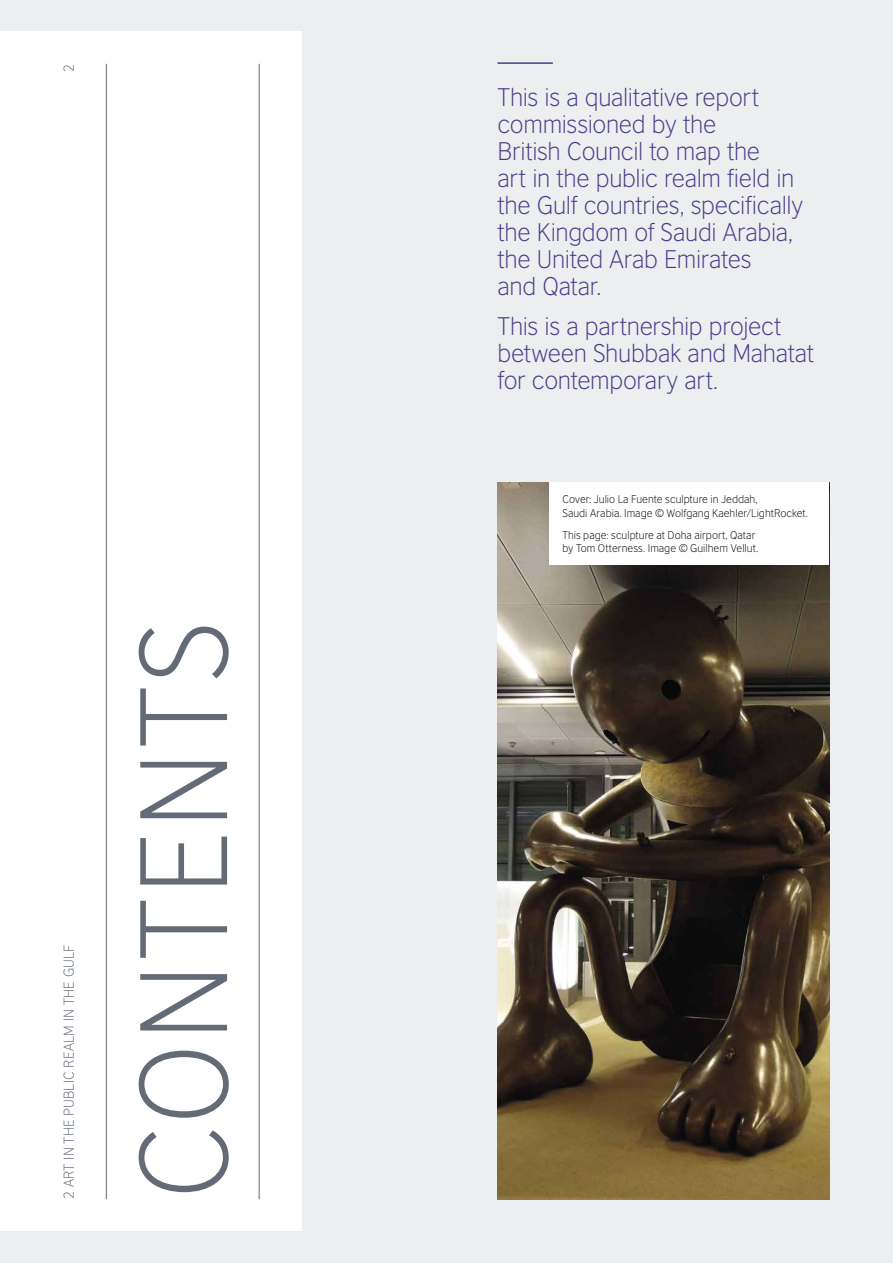
<style>
.page{position:relative;width:893px;height:1263px;background:#eceeef}
.page>*{position:absolute;margin:0;border:0;box-sizing:border-box;transform-origin:0 0}
.t1{font:300 117px "British Council Sans";letter-spacing:.03em;color:#636c76}
.t2{font:300 24px/27px "British Council Sans";letter-spacing:-.015em;color:#493a89}
.t3{font:300 13.5px "British Council Sans";letter-spacing:.01em;color:#636c76}
.t4{font:300 10.5px/13.5px "British Council Sans";color:#000}
</style>
<div class="page">
<div style="left:0;top:32px;width:302px;height:1199px;background:#fff"></div>
<hr style="left:259px;top:64px;width:1px;height:1135px;background:#636c76">
<hr style="left:106px;top:64px;width:1px;height:1135px;background:#626c76">
<img style="left:497px;top:483px;width:332px;height:716px">
<hr style="left:497px;top:62px;width:56px;height:2px;background:#493a89">
<div style="left:550px;top:483px;width:279px;height:82px;background:#fff"></div>
<p class="t3" style="left:58px;top:72px;width:10px;rotate:-90deg">2</p>
<p class="t3" style="left:58px;top:1199px;width:256px;rotate:-90deg">2 ART IN THE PUBLIC REALM IN THE GULF</p>
<h1 class="t1" style="left:90px;top:1199px;width:580px;rotate:-90deg">CONTENTS</h1>
<p class="t2" style="left:497px;top:82px;width:307px">This is a qualitative report commissioned by the<br>British Council to map the<br>art in the public realm field in the Gulf countries, specifically the Kingdom of Saudi Arabia, the United Arab Emirates<br>and Qatar.</p>
<p class="t2" style="left:497px;top:311px;width:318px">This is a partnership project between Shubbak and Mahatat for contemporary art.</p>
<p class="t4" style="left:562px;top:492px;width:247px">Cover: Julio La Fuente sculpture in Jeddah,<br>Saudi Arabia. Image © Wolfgang Kaehler/LightRocket.</p>
<p class="t4" style="left:562px;top:527px;width:197px">This page: sculpture at Doha airport, Qatar by Tom Otterness. Image © Guilhem Vellut.</p>
</div>
